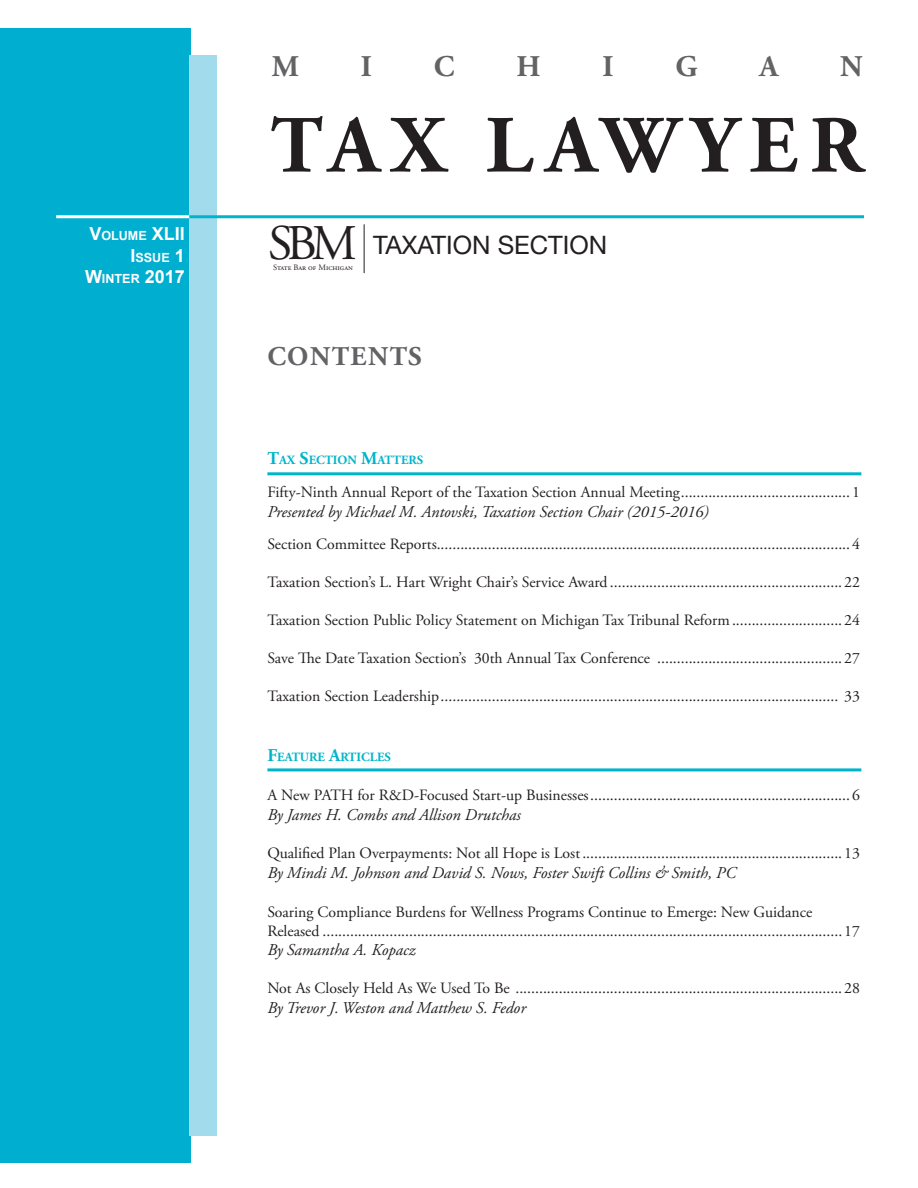
<style>
.page{position:relative;width:918px;height:1188px;background:#fff}
.page>*{position:absolute;margin:0;border:0;box-sizing:border-box;transform-origin:0 0}
.t1{font:700 81px "Adobe Garamond Pro";letter-spacing:.15em;color:#231f20}
.t2{font:49.8px "Adobe Garamond Pro";color:#231f20}
.t3{font:700 30px "Adobe Garamond Pro";color:#636366}
.t4{font:700 27px "Adobe Garamond Pro";letter-spacing:.055em;color:#636366}
.t5{font:25.5px "Helvetica Neue LT Std";color:#231f20}
.t6{font:700 18px "Arial";color:#fff}
.byline_tax_cover{font:italic 16.5px "Adobe Garamond Pro";color:#231f20}
.TOC_article_title{font:italic 16.5px "Adobe Garamond Pro";color:#231f20}
.TOC_article_title-2{font:15.75px/18.9px "Adobe Garamond Pro";color:#231f20}
.t7{font:700 12.6px "Adobe Garamond Pro";color:#00b5cb}
.t8{font:700 12.6px "Arial";color:#fff}
.t9{font:8.25px "Adobe Garamond Pro";color:#231f20}
.s1{font-size:12.6px}
.s2{font-size:18px}
</style>
<div class="page">
<div style="left:0;top:29px;width:190px;height:1134px;background:#00aecf"></div>
<hr style="left:183px;top:215px;width:681px;height:3px;background:#00b5cb">
<hr style="left:56px;top:215px;width:133px;height:3px;background:#fff">
<hr style="left:364px;top:224px;width:1px;height:49px;background:#231f20">
<hr style="left:267px;top:472px;width:594px;height:3px;background:#00b5cb">
<hr style="left:267px;top:768px;width:594px;height:3px;background:#00b5cb">
<p class="t6" style="left:89px;top:222px;width:97px">V<span class="s1">OLUME</span> XLII</p>
<p class="t8" style="left:131px;top:249px;width:56px"><span class="s2">I</span>SSUE <span class="s2">1</span></p>
<p class="t6" style="left:85px;top:265px;width:101px">W<span class="s1">INTER</span> 2017</p>
<p class="t3" style="left:272px;top:49px;width:29px">M</p>
<p class="t3" style="left:361px;top:49px;width:13px">I</p>
<p class="t3" style="left:434px;top:49px;width:22px">C</p>
<p class="t3" style="left:517px;top:49px;width:26px">H</p>
<p class="t3" style="left:603px;top:49px;width:13px">I</p>
<p class="t3" style="left:676px;top:49px;width:24px">G</p>
<p class="t3" style="left:760px;top:49px;width:20px">A</p>
<p class="t3" style="left:840px;top:49px;width:24px">N</p>
<p class="t1" style="left:271px;top:99px;width:594px">TAX LAWYER</p>
<p class="t2" style="left:268px;top:213px;width:90px">SBM</p>
<p class="t9" style="left:273px;top:262px;width:81px">State Bar of Michigan</p>
<p class="t5" style="left:373px;top:229px;width:236px">TAXATION SECTION</p>
<p class="t4" style="left:268px;top:341px;width:156px">CONTENTS</p>
<p class="t7" style="left:267px;top:453px;width:157px"><span class="s2">T</span>AX <span class="s2">S</span>ECTION <span class="s2">M</span>ATTERS</p>
<p class="TOC_article_title-2" style="left:267px;top:483px;width:594px">Fifty-Ninth Annual Report of the Taxation Section Annual Meeting...........................................1</p>
<p class="TOC_article_title" style="left:267px;top:502px;width:443px">Presented by Michael M. Antovski, Taxation Section Chair (2015-2016)</p>
<p class="TOC_article_title-2" style="left:267px;top:535px;width:594px">Section Committee Reports.........................................................................................................4</p>
<p class="TOC_article_title-2" style="left:267px;top:573px;width:594px">Taxation Section’s L. Hart Wright Chair’s Service Award ...........................................................22</p>
<p class="TOC_article_title-2" style="left:267px;top:611px;width:594px">Taxation Section Public Policy Statement on Michigan Tax Tribunal Reform............................24</p>
<p class="TOC_article_title-2" style="left:267px;top:650px;width:594px">Save The Date Taxation Section’s 30th Annual Tax Conference ...............................................27</p>
<p class="TOC_article_title-2" style="left:267px;top:687px;width:594px">Taxation Section Leadership..................................................................................................... 33</p>
<p class="t7" style="left:267px;top:749px;width:124px"><span class="s2">F</span>EATURE <span class="s2">A</span>RTICLES</p>
<p class="TOC_article_title-2" style="left:267px;top:786px;width:594px">A New PATH for R&amp;D-Focused Start-up Businesses..................................................................6</p>
<p class="byline_tax_cover" style="left:267px;top:804px;width:255px">By James H. Combs and Allison Drutchas</p>
<p class="TOC_article_title-2" style="left:267px;top:844px;width:594px">Qualified Plan Overpayments: Not all Hope is Lost..................................................................13</p>
<p class="byline_tax_cover" style="left:267px;top:863px;width:470px">By Mindi M. Johnson and David S. Nows, Foster Swift Collins &amp; Smith, PC</p>
<p class="TOC_article_title-2" style="left:267px;top:903px;width:594px">Soaring Compliance Burdens for Wellness Programs Continue to Emerge: New Guidance<br>Released ....................................................................................................................................17</p>
<p class="byline_tax_cover" style="left:267px;top:940px;width:150px">By Samantha A. Kopacz</p>
<p class="TOC_article_title-2" style="left:267px;top:979px;width:594px">Not As Closely Held As We Used To Be ...................................................................................28</p>
<p class="byline_tax_cover" style="left:267px;top:998px;width:260px">By Trevor J. Weston and Matthew S. Fedor</p>
</div>
